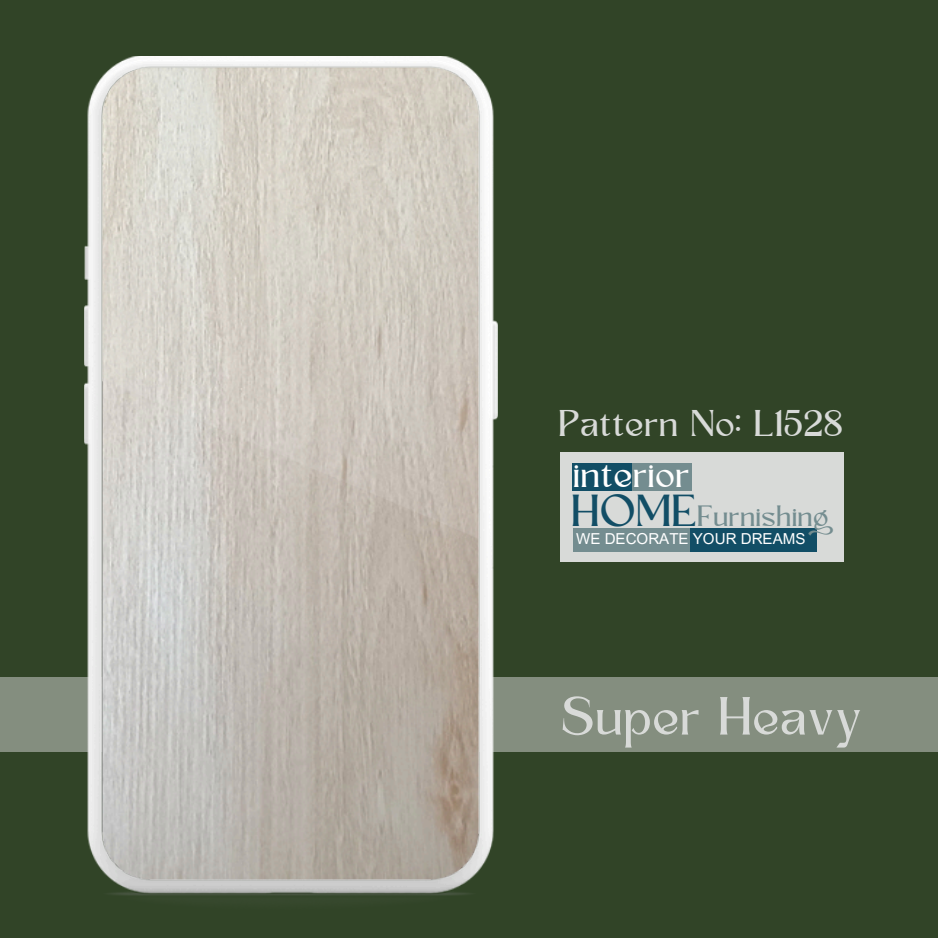
<style>
.page{position:relative;width:938px;height:938px;background:#fff}
.page>*{position:absolute;margin:0;border:0;box-sizing:border-box;transform-origin:0 0}
.t1{font:50px "Kingred Serif";color:#d8dad8}
.t2{font:41.75px "Kingred Serif";color:#124e66}
.t3{font:35px "Kingred Serif";color:#fff}
.t4{font:34.75px "Kingred Serif";color:#d8dad8}
.t5{font:27.5px "Kingred Serif";color:#748d90}
.t6{font:15px "Arial MT Pro";color:#fff}
</style>
<div class="page">
<div style="left:0;top:0;width:938px;height:937px;background:#314427"></div>
<div style="left:0;top:677px;width:938px;height:74px;background:#848e7f"></div>
<img style="left:84px;top:56px;width:413px;height:840px">
<div style="left:560px;top:452px;width:284px;height:110px;background:#d8dad8"></div>
<div style="left:690px;top:528px;width:126px;height:24px;background:#124e66"></div>
<div style="left:573px;top:528px;width:117px;height:24px;background:#748d90"></div>
<div style="left:572px;top:463px;width:60px;height:27px;background:#124e66"></div>
<div style="left:632px;top:463px;width:59px;height:27px;background:#748d90"></div>
<h3 class="t4" style="left:560px;top:410px;width:286px">Pattern No: L1528</h3>
<p class="t3" style="left:574px;top:461px;width:119px">interior</p>
<h4 class="t2" style="left:573px;top:494px;width:127px">HOME</h4>
<h2 class="t5" style="left:698px;top:506px;width:133px">Furnishing</h2>
<h3 class="t6" style="left:576px;top:533px;width:231px">WE DECORATE YOUR DREAMS</h3>
<h1 class="t1" style="left:562px;top:697px;width:303px">Super Heavy</h1>
</div>
